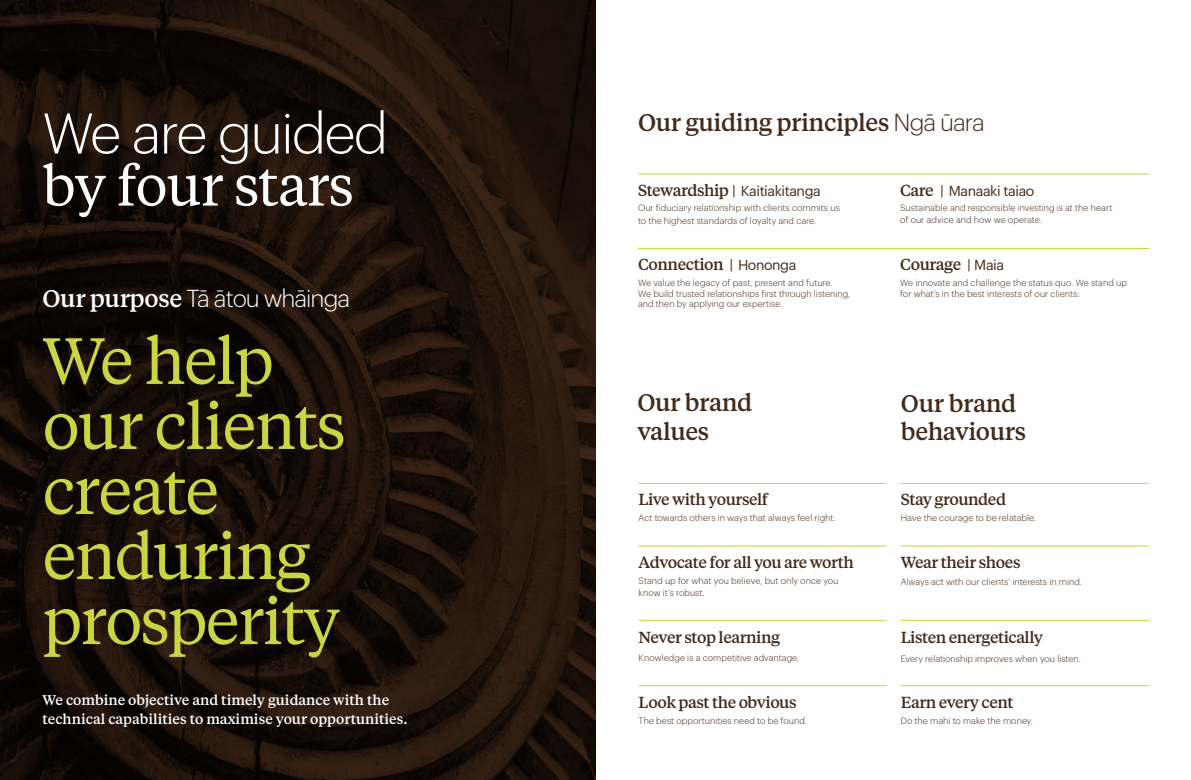
<style>
.page{position:relative;width:1191px;height:780px;background:#fff}
.page>*{position:absolute;margin:0;border:0;box-sizing:border-box;transform-origin:0 0}
.t1{font:65px/65px "Tiempos Text";letter-spacing:-.03em;color:#c9d543}
.t2{font:300 56px "Graphik";letter-spacing:-.03em;color:#fff}
.t3{font:56px "Tiempos Text";letter-spacing:-.02em;color:#fff}
.t4{font:500 24px/28.8px "Tiempos Text";letter-spacing:-.02em;color:#432a1a}
.t5{font:300 24px "Graphik";letter-spacing:-.04em;color:#fff}
.t6{font:500 15.9px "Tiempos Text";letter-spacing:-.03em;color:#432a1a}
.t7{font:14.2px "Graphik";letter-spacing:-.03em;color:#432a1a}
.t8{font:500 14px/19px "Tiempos Text";color:#fff}
.t9{font:300 9px/10.8px "Graphik";letter-spacing:.005em;color:#432a1a}
.s1{font-family:"Tiempos Text";font-weight:500}
.s2{font-family:"Graphik";font-weight:300}
.s3{font-family:"Tiempos Text";font-weight:500;font-size:15.9px}
.s4{font-size:14.2px}
.s5{font-family:"Graphik";font-weight:400;font-size:14.2px}
</style>
<div class="page">
<svg style="left:0;top:0;width:595px;height:780px;background:#1b1009"></svg>
<hr style="left:638px;top:483px;width:248px;height:1px;background:#c9d543">
<hr style="left:638px;top:545px;width:248px;height:1px;background:#c9d543">
<hr style="left:638px;top:620px;width:248px;height:1px;background:#c9d543">
<hr style="left:638px;top:685px;width:248px;height:1px;background:#c9d543">
<hr style="left:638px;top:174px;width:511px;height:1px;background:#c9d543">
<hr style="left:638px;top:248px;width:511px;height:1px;background:#c9d543">
<hr style="left:900px;top:545px;width:249px;height:1px;background:#c9d543">
<hr style="left:900px;top:620px;width:249px;height:1px;background:#c9d543">
<hr style="left:900px;top:685px;width:249px;height:1px;background:#c9d543">
<hr style="left:900px;top:483px;width:248px;height:1px;background:#c9d543">
<h2 class="t2" style="left:43px;top:92px;width:347px">We are guided</h2>
<h2 class="t3" style="left:43px;top:152px;width:313px">by four stars</h2>
<h3 class="t5" style="left:43px;top:281px;width:309px"><span class="s1">Our purpose</span> Tā ātou whāinga</h3>
<h1 class="t1" style="left:43px;top:328px;width:305px">We help our clients create enduring prosperity</h1>
<h3 class="t8" style="left:43px;top:690px;width:366px">We combine objective and timely guidance with the technical capabilities to maximise your opportunities.</h3>
<h3 class="t4" style="left:638px;top:108px;width:348px">Our guiding principles <span class="s2">Ngā ūara</span></h3>
<h3 class="t7" style="left:638px;top:180px;width:184px"><span class="s3">Stewardship</span> <span class="s1">|</span> Kaitiakitanga</h3>
<p class="t9" style="left:638px;top:201px;width:203px;line-height:12.5px">Our fiduciary relationship with clients commits us to the highest standards of loyalty and care.</p>
<h3 class="t6" style="left:638px;top:255px;width:160px">Connection <span class="s4">|</span> <span class="s5">Hononga</span></h3>
<p class="t9" style="left:638px;top:276px;width:214px">We value the legacy of past, present and future.<br>We build trusted relationships first through listening, and then by applying our expertise.</p>
<h3 class="t4" style="left:637px;top:388px;width:117px">Our brand values</h3>
<h3 class="t6" style="left:638px;top:489px;width:131px">Live with yourself</h3>
<p class="t9" style="left:638px;top:512px;width:198px">Act towards others in ways that always feel right.</p>
<h3 class="t6" style="left:638px;top:553px;width:217px">Advocate for all you are worth</h3>
<p class="t9" style="left:638px;top:574px;width:201px;line-height:11.7px">Stand up for what you believe, but only once you know it’s robust.</p>
<h3 class="t6" style="left:638px;top:628px;width:143px">Never stop learning</h3>
<p class="t9" style="left:638px;top:651px;width:162px">Knowledge is a competitive advantage.</p>
<h3 class="t6" style="left:638px;top:692px;width:159px">Look past the obvious</h3>
<p class="t9" style="left:638px;top:714px;width:170px">The best opportunities need to be found.</p>
<h3 class="t7" style="left:900px;top:180px;width:136px"><span class="s3">Care</span> <span class="s1">|</span> Manaaki taiao</h3>
<p class="t9" style="left:900px;top:202px;width:214px;line-height:11.3px">Sustainable and responsible investing is at the heart of our advice and how we operate.</p>
<h3 class="t6" style="left:900px;top:255px;width:105px">Courage <span class="s4">|</span> <span class="s5">Maia</span></h3>
<p class="t9" style="left:900px;top:276px;width:228px">We innovate and challenge the status quo. We stand up for what’s in the best interests of our clients.</p>
<h3 class="t4" style="left:901px;top:388px;width:127px">Our brand behaviours</h3>
<h3 class="t6" style="left:900px;top:489px;width:107px">Stay grounded</h3>
<p class="t9" style="left:900px;top:512px;width:137px">Have the courage to be relatable.</p>
<h3 class="t6" style="left:900px;top:553px;width:121px">Wear their shoes</h3>
<p class="t9" style="left:900px;top:575px;width:183px">Always act with our clients’ interests in mind.</p>
<h3 class="t6" style="left:900px;top:628px;width:144px">Listen energetically</h3>
<p class="t9" style="left:900px;top:652px;width:182px">Every relationship improves when you listen.</p>
<h3 class="t6" style="left:900px;top:692px;width:114px">Earn every cent</h3>
<p class="t9" style="left:900px;top:714px;width:134px">Do the mahi to make the money.</p>
</div>
